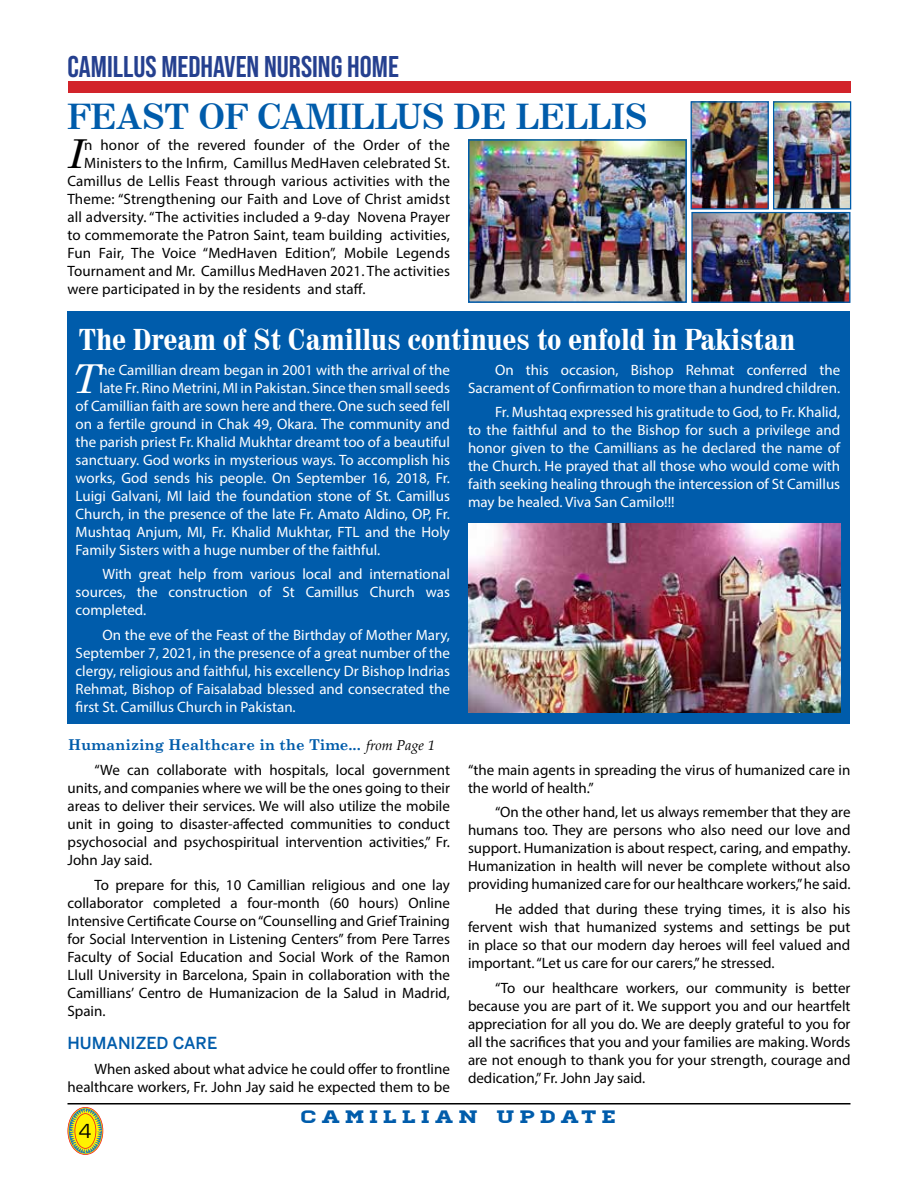
<style>
.page{position:relative;width:918px;height:1188px;background:#fff}
.page>*{position:absolute;margin:0;border:0;box-sizing:border-box;transform-origin:0 0}
.t1{font:italic 39.9px "Century Schoolbook";color:#000}
.t2{font:italic 39.9px "Century Schoolbook";color:#fff}
.t3{font:700 36px "Century 725 BT";color:#005cab}
.t4{font:700 condensed 30px "Century 725 BT";color:#fff}
.t5{font:700 30px "Bebas Neue Pro";color:#25408f}
.t6{font:21px "Eurostile";color:#000}
.t7{font:18px "Homestead";letter-spacing:.2em;color:#005cab;scale:1.4 1}
.t8{font:500 16.5px "Benton Sans";color:#005cab}
.t9{font:15px/18px "Myriad Pro";color:#000;text-align:justify}
.t10{font:15px/18px "Myriad Pro";color:#fff;text-align:justify}
.t11{font:700 15px "Century Schoolbook";color:#005cab}
.s1{font-family:"Palatino Linotype";font-weight:400;font-style:italic;font-size:14.25px;color:#000}
</style>
<div class="page">
<hr style="left:68px;top:1103px;width:782px;height:2px;background:#000">
<svg style="left:68px;top:1107px;width:35px;height:48px"></svg>
<div style="left:68px;top:311px;width:782px;height:413px;background:#005cab"></div>
<div style="left:68px;top:81px;width:782px;height:12px;background:#d2232a"></div>
<img style="left:471px;top:142px;width:213px;height:158px">
<div style="left:468px;top:139px;width:219px;height:164px;border:2px solid #005cab"></div>
<img style="left:775px;top:103px;width:74px;height:105px">
<div style="left:773px;top:101px;width:78px;height:109px;border:1px solid #005cab"></div>
<img style="left:693px;top:103px;width:74px;height:105px">
<div style="left:691px;top:101px;width:78px;height:109px;border:1px solid #005cab"></div>
<img style="left:693px;top:214px;width:156px;height:87px">
<div style="left:691px;top:212px;width:160px;height:91px;border:1px solid #005cab"></div>
<img style="left:468px;top:523px;width:372px;height:189px">
<h3 class="t5" style="left:68px;top:49px;width:333px">CAMILLUS MEDHAVEN NURSING HOME</h3>
<h2 class="t3" style="left:68px;top:93px;width:581px">FEAST OF CAMILLUS DE LELLIS</h2>
<h1 class="t1" style="left:67px;top:124px;width:18px">I</h1>
<p class="t9" style="left:84px;top:136px;width:368px">n honor of the revered founder of the Order of the</p>
<p class="t9" style="left:84px;top:154px;width:367px">Ministers to the Infirm, Camillus MedHaven celebrated St.</p>
<p class="t9" style="left:67px;top:172px;width:384px">Camillus de Lellis Feast through various activities with the</p>
<p class="t9" style="left:67px;top:190px;width:384px">Theme: “Strengthening our Faith and Love of Christ amidst</p>
<p class="t9" style="left:67px;top:208px;width:384px">all adversity. “The activities included a 9-day Novena Prayer</p>
<p class="t9" style="left:67px;top:226px;width:384px">to commemorate the Patron Saint, team building activities,</p>
<p class="t9" style="left:67px;top:244px;width:384px">Fun Fair, The Voice “MedHaven Edition”, Mobile Legends</p>
<p class="t9" style="left:67px;top:262px;width:384px">Tournament and Mr. Camillus MedHaven 2021. The activities</p>
<p class="t9" style="left:67px;top:280px;width:299px">were participated in by the residents and staff.</p>
<h3 class="t4" style="left:79px;top:321px;width:718px">The Dream of St Camillus continues to enfold in Pakistan</h3>
<p class="t10" style="left:468px;top:360px;width:374px;text-align:right">On this occasion, Bishop Rehmat conferred the<br>Sacrament of Confirmation to more than a hundred children.</p>
<p class="t10" style="left:468px;top:403px;width:374px;text-indent:27px">Fr. Mushtaq expressed his gratitude to God, to Fr. Khalid, to the faithful and to the Bishop for such a privilege and honor given to the Camillians as he declared the name of the Church. He prayed that all those who would come with faith seeking healing through the intercession of St Camillus may be healed. Viva San Camilo!!!</p>
<h1 class="t2" style="left:72px;top:348px;width:29px">T</h1>
<p class="t10" style="left:100px;top:360px;width:352px">he Camillian dream began in 2001 with the arrival of the</p>
<p class="t10" style="left:100px;top:378px;width:352px">late Fr. Rino Metrini, MI in Pakistan. Since then small seeds</p>
<p class="t10" style="left:76px;top:396px;width:376px">of Camillian faith are sown here and there. One such seed fell</p>
<p class="t10" style="left:76px;top:414px;width:376px">on a fertile ground in Chak 49, Okara. The community and</p>
<p class="t10" style="left:76px;top:432px;width:376px">the parish priest Fr. Khalid Mukhtar dreamt too of a beautiful</p>
<p class="t10" style="left:76px;top:450px;width:376px">sanctuary. God works in mysterious ways. To accomplish his</p>
<p class="t10" style="left:76px;top:468px;width:376px">works, God sends his people. On September 16, 2018, Fr.</p>
<p class="t10" style="left:76px;top:486px;width:376px">Luigi Galvani, MI laid the foundation stone of St. Camillus</p>
<p class="t10" style="left:76px;top:504px;width:376px">Church, in the presence of the late Fr. Amato Aldino, OP, Fr.</p>
<p class="t10" style="left:76px;top:522px;width:376px">Mushtaq Anjum, MI, Fr. Khalid Mukhtar, FTL and the Holy</p>
<p class="t10" style="left:76px;top:540px;width:306px">Family Sisters with a huge number of the faithful.</p>
<p class="t10" style="left:76px;top:565px;width:376px;text-indent:27px">With great help from various local and international sources, the construction of St Camillus Church was completed.</p>
<p class="t10" style="left:76px;top:626px;width:376px;text-indent:27px">On the eve of the Feast of the Birthday of Mother Mary, September 7, 2021, in the presence of a great number of the clergy, religious and faithful, his excellency Dr Bishop Indrias Rehmat, Bishop of Faisalabad blessed and consecrated the first St. Camillus Church in Pakistan.</p>
<p class="t11" style="left:68px;top:733px;width:368px">Humanizing Healthcare in the Time... <span class="s1">from Page 1</span></p>
<p class="t9" style="left:68px;top:761px;width:384px;text-indent:27px">“We can collaborate with hospitals, local government units, and companies where we will be the ones going to their areas to deliver their services. We will also utilize the mobile unit in going to disaster-affected communities to conduct psychosocial and psychospiritual intervention activities,” Fr.<br>John Jay said.</p>
<p class="t9" style="left:68px;top:875px;width:384px;text-indent:27px">To prepare for this, 10 Camillian religious and one lay collaborator completed a four-month (60 hours) Online Intensive Certificate Course on “Counselling and Grief Training for Social Intervention in Listening Centers” from Pere Tarres Faculty of Social Education and Social Work of the Ramon Llull University in Barcelona, Spain in collaboration with the Camillians’ Centro de Humanizacion de la Salud in Madrid, Spain.</p>
<p class="t8" style="left:68px;top:1033px;width:151px">HUMANIZED CARE</p>
<p class="t9" style="left:68px;top:1059px;width:384px;text-align:right">When asked about what advice he could offer to frontline healthcare workers, Fr. John Jay said he expected them to be</p>
<p class="t9" style="left:468px;top:760px;width:384px">“the main agents in spreading the virus of humanized care in the world of health.”</p>
<p class="t9" style="left:468px;top:803px;width:384px;text-indent:27px">“On the other hand, let us always remember that they are humans too. They are persons who also need our love and support. Humanization is about respect, caring, and empathy.<br>Humanization in health will never be complete without also providing humanized care for our healthcare workers,” he said.</p>
<p class="t9" style="left:468px;top:900px;width:384px;text-indent:27px">He added that during these trying times, it is also his fervent wish that humanized systems and settings be put in place so that our modern day heroes will feel valued and important. “Let us care for our carers,” he stressed.</p>
<p class="t9" style="left:468px;top:979px;width:384px;text-indent:27px">“To our healthcare workers, our community is better because you are part of it. We support you and our heartfelt appreciation for all you do. We are deeply grateful to you for all the sacrifices that you and your families are making. Words are not enough to thank you for your strength, courage and dedication,” Fr. John Jay said.</p>
<h3 class="t6" style="left:79px;top:1119px;width:14px">4</h3>
<p class="t7" style="left:301px;top:1107px;width:227px">CAMILLIAN UPDATE</p>
</div>
